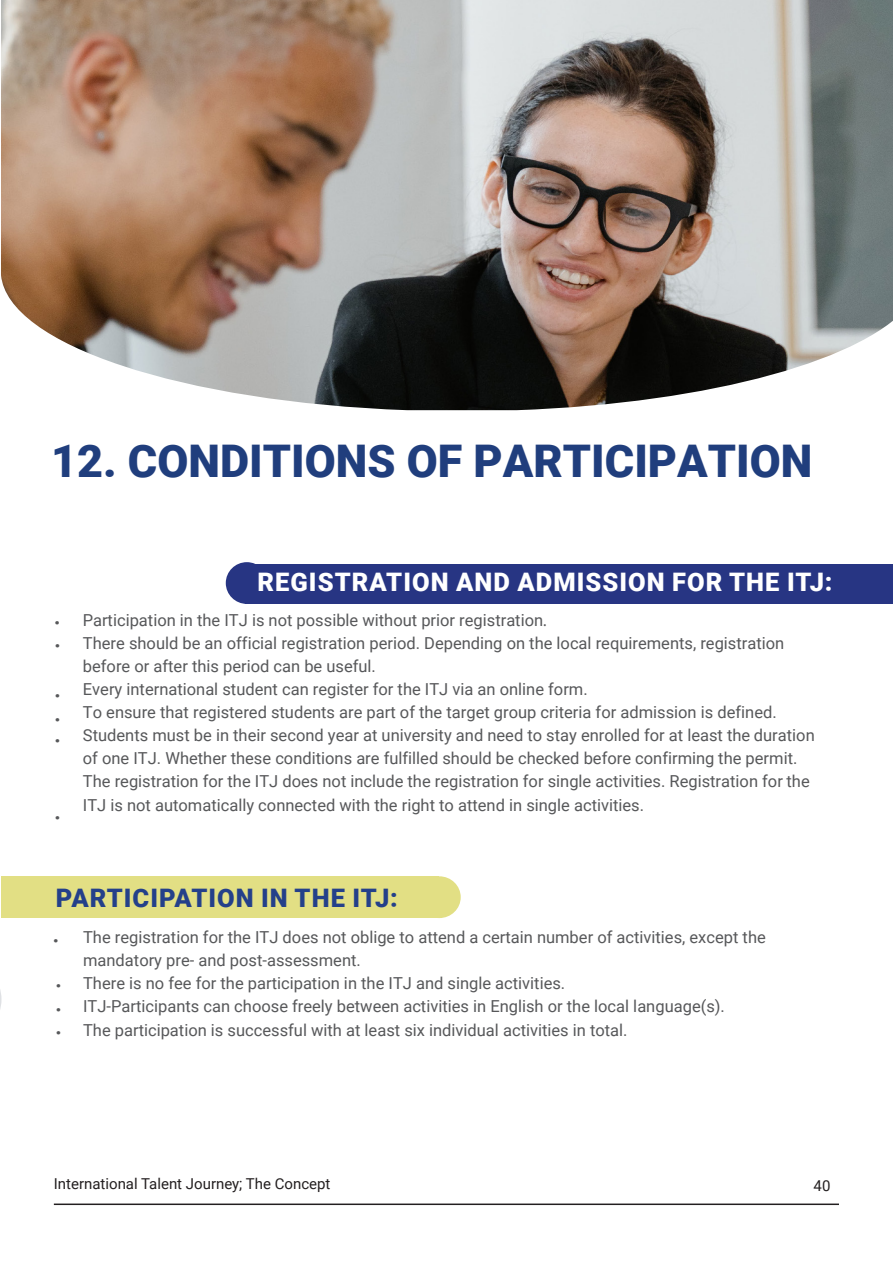
<style>
.page{position:relative;width:893px;height:1263px;background:#fff}
.page>*{position:absolute;margin:0;border:0;box-sizing:border-box;transform-origin:0 0}
.TITEL_-_18PT{font:900 45px "Roboto";color:#203e7d}
.TITEL_-_18PT-2{font:900 25.5px "Roboto";letter-spacing:.04em;color:#fff}
.TITEL_-_18PT-3{font:900 25.5px "Roboto";letter-spacing:.04em;color:#24408a}
.t1{font:16.5px/23.1px "Roboto";color:#57585a}
.t2{font:16.2px "Myriad Pro";color:#57585a;scale:1.06 1}
.t3{font:15px "Roboto";color:#231f20}
.s1{font-family:"Myriad Pro";font-size:16.2px}
</style>
<div class="page">
<svg style="left:0;top:876px;width:2px;height:133px"></svg>
<hr style="left:54px;top:1203px;width:785px;height:2px;background:#231f20">
<div style="left:246px;top:564px;width:647px;height:39px;background:#273583"></div>
<div style="left:226px;top:562px;width:42px;height:42px;background:#273583;border-radius:50%"></div>
<div style="left:2px;top:876px;width:437px;height:42px;background:#e2df84"></div>
<div style="left:418px;top:876px;width:43px;height:42px;background:#e2df84;border-radius:50%"></div>
<img style="left:1px;top:0;width:892px;height:410px">
<p class="TITEL_-_18PT" style="left:51px;top:429px;width:763px">12. CONDITIONS OF PARTICIPATION</p>
<p class="t2" style="left:55px;top:611px;width:6px">•</p>
<p class="t2" style="left:55px;top:635px;width:6px">•</p>
<p class="t2" style="left:55px;top:684px;width:6px">•</p>
<p class="t2" style="left:55px;top:709px;width:6px">•</p>
<p class="t2" style="left:55px;top:730px;width:6px">•</p>
<p class="t2" style="left:55px;top:807px;width:6px">•</p>
<p class="TITEL_-_18PT-2" style="left:258px;top:564px;width:576px">REGISTRATION AND ADMISSION FOR THE ITJ:</p>
<p class="t1" style="left:83px;top:608px;width:734px">Participation in the ITJ is not possible without prior registration<span class="s1">.<br></span>There should be an official registration period. Depending on the local requirements, registration before or after this period can be useful.<br>Every international student can register for the ITJ via an online form.<br>To ensure that registered students are part of the target group criteria for admission is defined.<br>Students must be in their second year at university and need to stay enrolled for at least the duration of one ITJ. Whether these conditions are fulfilled should be checked before confirming the permit.<br>The registration for the ITJ does not include the registration for single activities. Registration for the ITJ is not automatically connected with the right to attend in single activities.</p>
<p class="TITEL_-_18PT-3" style="left:56px;top:880px;width:343px">PARTICIPATION IN THE ITJ:</p>
<p class="t2" style="left:53px;top:929px;width:6px">•</p>
<p class="t2" style="left:56px;top:975px;width:6px">•</p>
<p class="t2" style="left:56px;top:1022px;width:6px">•</p>
<p class="t1" style="left:83px;top:925px;width:684px">The registration for the ITJ does not oblige to attend a certain number of activities, except the mandatory pre- and post-assessment.<br>There is no fee for the participation in the ITJ and single activities.<br>ITJ-Participants can choose freely between activities in English or the local language(s).<br>The participation is successful with at least six individual activities in total.</p>
<p class="t3" style="left:54px;top:1173px;width:278px">International Talent Journey; The Concept</p>
<p class="t3" style="left:814px;top:1175px;width:18px">40</p>
</div>
